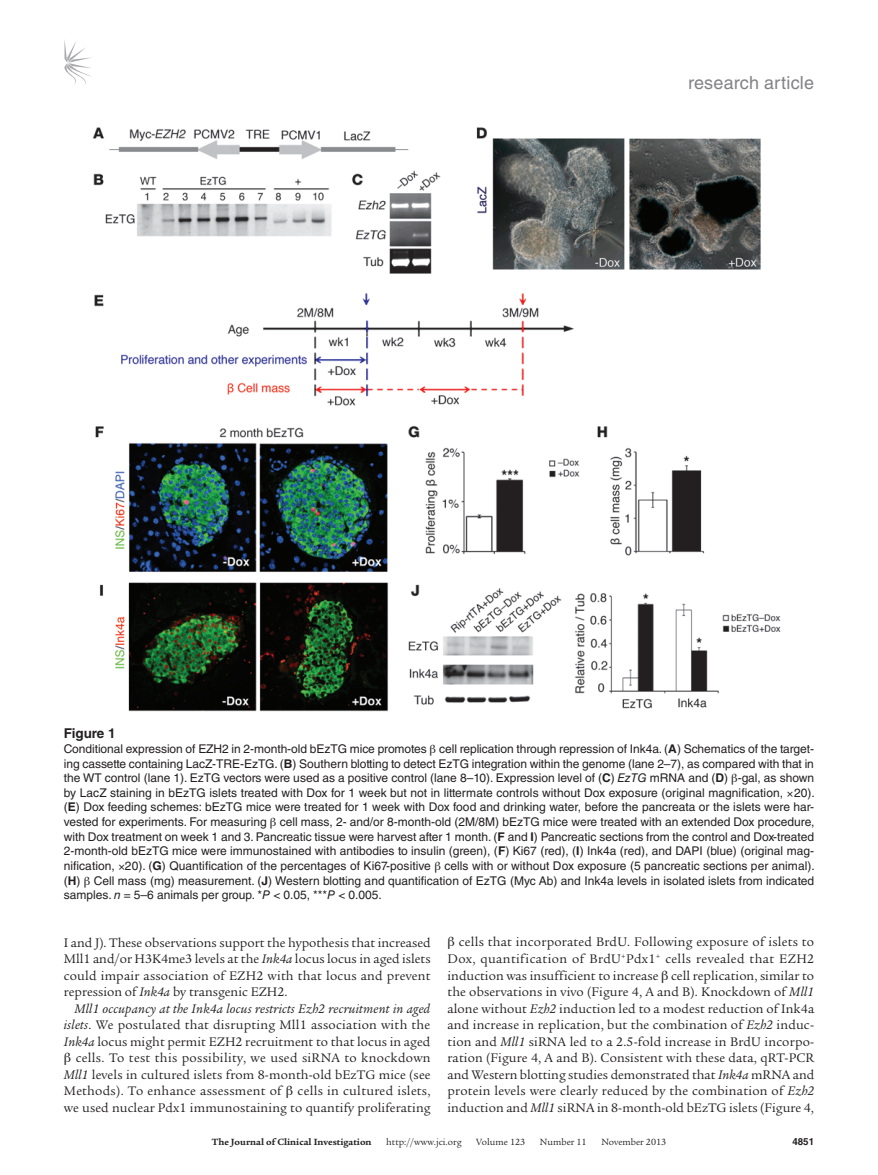
<style>
.page{position:relative;width:878px;height:1175px;background:#fff}
.page>*{position:absolute;margin:0;border:0;box-sizing:border-box;transform-origin:0 0}
.t1{font:18px "Helvetica LT Std";letter-spacing:.01em;color:#808285}
.t2{font:13.5px/16.5px "Legacy Serif Std";letter-spacing:.01em;color:#231f20;text-align:justify}
.t3{font:700 13.5px "Helvetica LT Std";color:#231f20}
.t4{font:12px/14.7px "Helvetica LT Std";color:#231f20;text-align:justify}
.t5{font:9.75px "Legacy Serif Std";color:#231f20}
.t6{font:700 9.75px "Legacy Serif Std";color:#231f20}
.t7{font:700 9.75px "Helvetica LT Std";color:#231f20}
.s1{font-weight:700}
.s2{font-style:italic}
</style>
<div class="page">
<svg style="left:64px;top:40px;width:27px;height:45px"></svg>
<img style="left:93px;top:127px;width:688px;height:585px">
<h1 class="t1" style="left:688px;top:73px;width:127px">research article</h1>
<p class="t3" style="left:64px;top:725px;width:53px">Figure 1</p>
<p class="t4" style="left:64px;top:741px;width:752px">Conditional expression of EZH2 in 2-month-old bEzTG mice promotes cell replication through repression of Ink4a. (<span class="s1">A</span>) Schematics of the target&shy;ing cassette containing LacZ-TRE-EzTG. (<span class="s1">B</span>) Southern blotting to detect EzTG integration within the genome (lane 2–7), as compared with that in the WT control (lane 1). EzTG vectors were used as a positive control (lane 8–10). Expression level of (<span class="s1">C</span>) <span class="s2">EzTG</span> mRNA and (<span class="s1">D</span>) -gal, as shown by LacZ staining in bEzTG islets treated with Dox for 1 week but not in littermate controls without Dox exposure (original magnification, 20). (<span class="s1">E</span>) Dox feeding schemes: bEzTG mice were treated for 1 week with Dox food and drinking water, before the pancreata or the islets were har&shy;vested for experiments. For measuring cell mass, 2- and/or 8-month-old (2M/8M) bEzTG mice were treated with an extended Dox procedure, with Dox treatment on week 1 and 3. Pancreatic tissue were harvest after 1 month. (<span class="s1">F</span> and <span class="s1">I</span>) Pancreatic sections from the control and Dox-treated 2-month-old bEzTG mice were immunostained with antibodies to insulin (green), (<span class="s1">F</span>) Ki67 (red), (<span class="s1">I</span>) Ink4a (red), and DAPI (blue) (original mag&shy;nification, 20). (<span class="s1">G</span>) Quantification of the percentages of Ki67-positive cells with or without Dox exposure (5 pancreatic sections per animal). (<span class="s1">H</span>) Cell mass (mg) measurement. (<span class="s1">J</span>) Western blotting and quantification of EzTG (Myc Ab) and Ink4a levels in isolated islets from indicated samples. <span class="s2">n</span> = 5–6 animals per group. *<span class="s2">P</span> &lt; 0.05, ***<span class="s2">P</span> &lt; 0.005.</p>
<p class="t2" style="left:64px;top:934px;width:368px">I and J). These observations support the hypothesis that increased Mll1 and/or H3K4me3 levels at the <span class="s2">Ink4a</span> locus locus in aged islets could impair association of EZH2 with that locus and prevent repression of <span class="s2">Ink4a</span> by transgenic EZH2.</p>
<p class="t2" style="left:64px;top:1000px;width:368px;text-align:right"><span class="s2">Mll1 occupancy at the Ink4a locus restricts Ezh2 recruitment in aged islets</span>. We postulated that disrupting Mll1 association with the <span class="s2">Ink4a</span> locus might permit EZH2 recruitment to that locus in aged cells. To test this possibility, we used siRNA to knockdown <span class="s2">Mll1</span> levels in cultured islets from 8-month-old bEzTG mice (see Methods). To enhance assessment of cells in cultured islets, we used nuclear Pdx1 immunostaining to quantify proliferating</p>
<p class="t2" style="left:447px;top:934px;width:368px;text-indent:11px">cells that incorporated BrdU. Following exposure of islets to Dox, quantification of BrdU<sup>+</sup>Pdx1<sup>+</sup> cells revealed that EZH2 induction was insufficient to increase cell replication, similar to the observations in vivo (Figure 4, A and B). Knockdown of <span class="s2">Mll1 </span>alone without <span class="s2">Ezh2</span> induction led to a modest reduction of Ink4a and increase in replication, but the combination of <span class="s2">Ezh2</span> induc&shy;tion and <span class="s2">Mll1</span> siRNA led to a 2.5-fold increase in BrdU incorpo&shy;ration (Figure 4, A and B). Consistent with these data, qRT-PCR and Western blotting studies demonstrated that <span class="s2">Ink4a</span> mRNA and protein levels were clearly reduced by the combination of <span class="s2">Ezh2 </span>induction and <span class="s2">Mll1</span> siRNA in 8-month-old bEzTG islets (Figure 4,</p>
<p class="t6" style="left:212px;top:1135px;width:161px">The Journal of Clinical Investigation</p>
<p class="t5" style="left:386px;top:1136px;width:77px">http://www.jci.org</p>
<p class="t5" style="left:476px;top:1136px;width:50px">Volume 123</p>
<p class="t5" style="left:540px;top:1136px;width:48px">Number 11</p>
<p class="t5" style="left:601px;top:1136px;width:66px">November 2013</p>
<p class="t7" style="left:792px;top:1135px;width:23px">4851</p>
</div>
